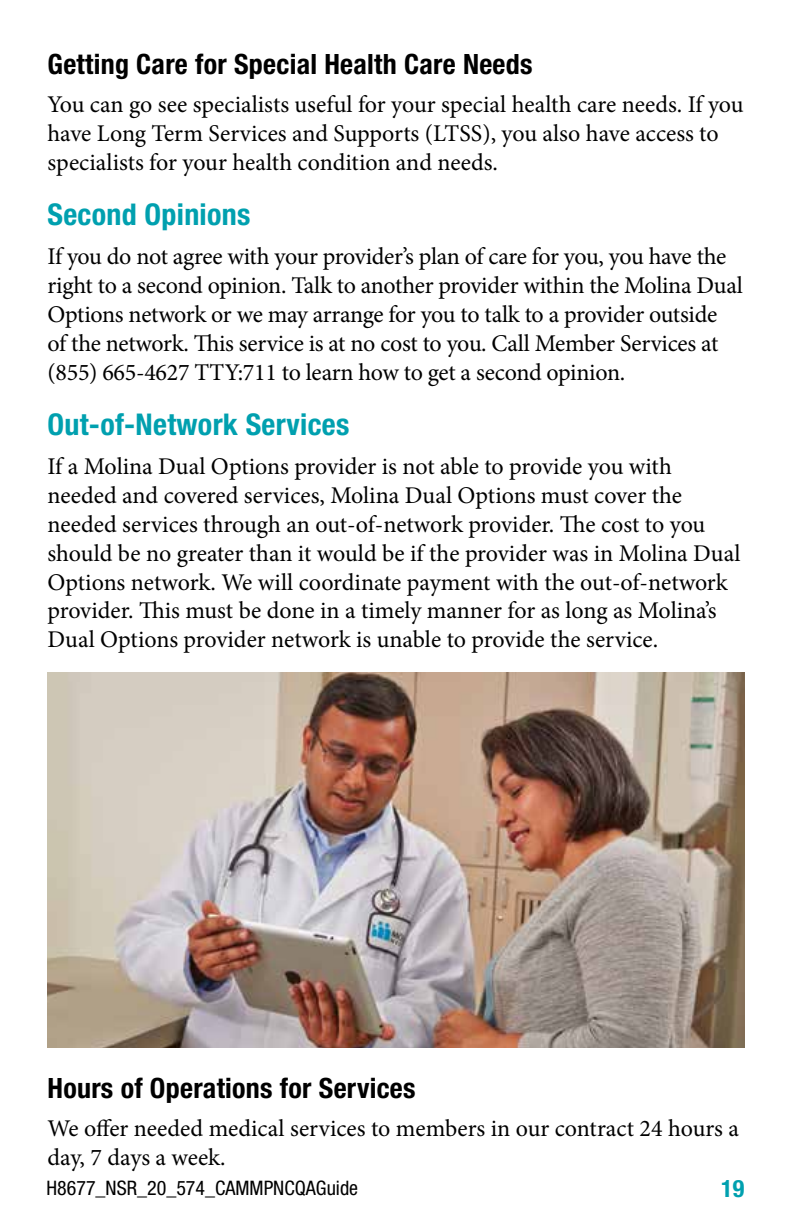
<style>
.page{position:relative;width:792px;height:1224px;background:#fff}
.page>*{position:absolute;margin:0;border:0;box-sizing:border-box;transform-origin:0 0}
.t1{font:700 condensed 30px "Helvetica Neue";letter-spacing:.01em;color:#00a0af}
.t2{font:700 condensed 28px "Helvetica Neue";letter-spacing:.01em;color:#000}
.t3{font:24px/28.8px "Minion Pro";letter-spacing:-.005em;color:#000}
.t4{font:700 condensed 24px "Helvetica Neue";color:#00a0af}
.t5{font:condensed 20px "Helvetica Neue";color:#000}
</style>
<div class="page">
<img style="left:48px;top:672px;width:696px;height:375px">
<p class="t2" style="left:48px;top:47px;width:487px">Getting Care for Special Health Care Needs</p>
<p class="t3" style="left:48px;top:90px;width:698px">You can go see specialists useful for your special health care needs. If you have Long Term Services and Supports (LTSS), you also have access to specialists for your health condition and needs.</p>
<p class="t1" style="left:48px;top:196px;width:204px">Second Opinions</p>
<p class="t3" style="left:48px;top:242px;width:697px">If you do not agree with your provider’s plan of care for you, you have the right to a second opinion. Talk to another provider within the Molina Dual Options network or we may arrange for you to talk to a provider outside<br>of the network. This service is at no cost to you. Call Member Services at (855) 665-4627 TTY:711 to learn how to get a second opinion.</p>
<p class="t1" style="left:48px;top:406px;width:303px">Out-of-Network Services</p>
<p class="t3" style="left:48px;top:452px;width:694px">If a Molina Dual Options provider is not able to provide you with needed and covered services, Molina Dual Options must cover the needed services through an out-of-network provider. The cost to you should be no greater than it would be if the provider was in Molina Dual Options network. We will coordinate payment with the out-of-network provider. This must be done in a timely manner for as long as Molina’s Dual Options provider network is unable to provide the service.</p>
<p class="t2" style="left:48px;top:1071px;width:370px">Hours of Operations for Services</p>
<p class="t3" style="left:48px;top:1114px;width:693px">We offer needed medical services to members in our contract 24 hours a day, 7 days a week.</p>
<p class="t5" style="left:47px;top:1176px;width:313px">H8677_NSR_20_574_CAMMPNCQAGuide</p>
<p class="t4" style="left:721px;top:1174px;width:25px">19</p>
</div>
